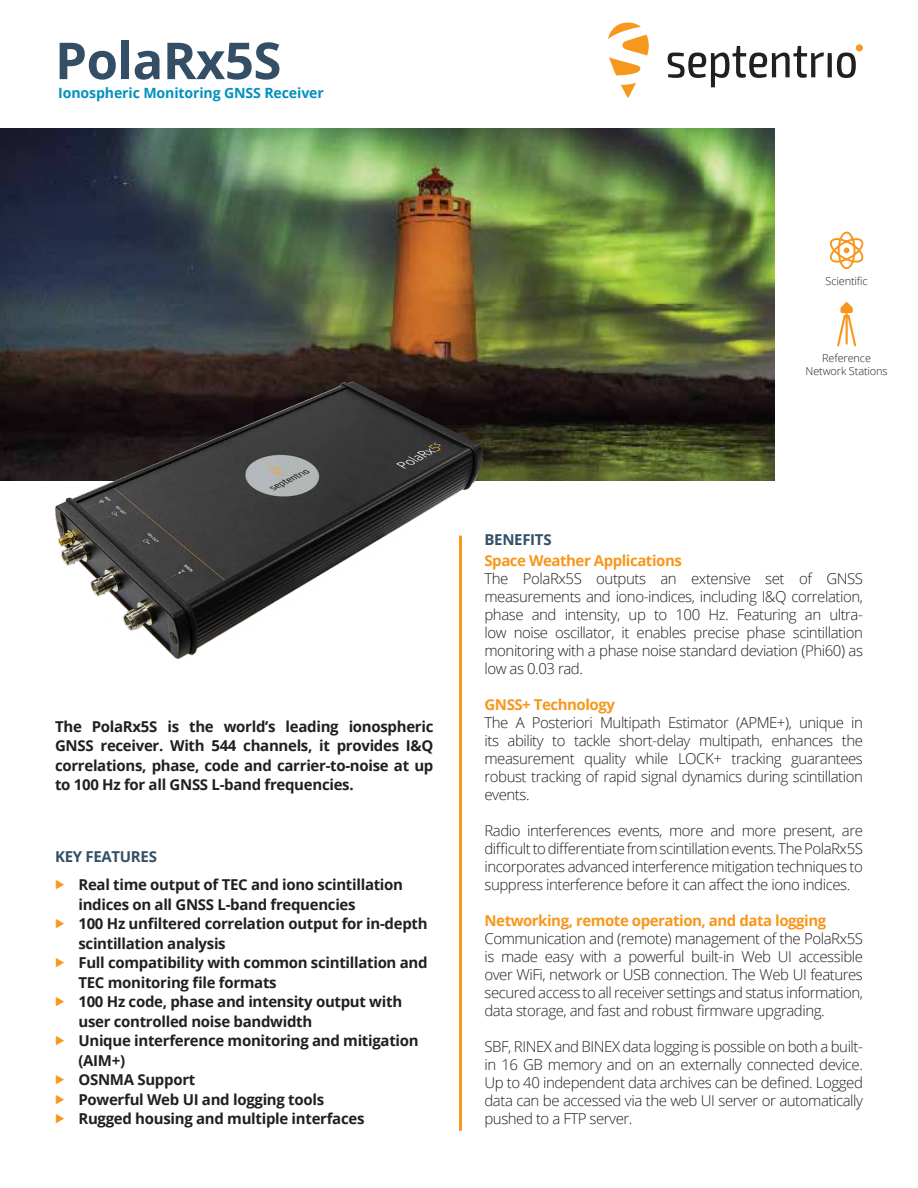
<style>
.page{position:relative;width:918px;height:1188px;background:#fff}
.page>*{position:absolute;margin:0;border:0;box-sizing:border-box;transform-origin:0 0}
.t1{font:700 51px "Open Sans";letter-spacing:-.01em;color:#344f65}
.t2{font:300 15px/18px "Open Sans";letter-spacing:-.03em;color:#231f20;text-align:justify}
.t3{font:700 15px/19.5px "Open Sans";letter-spacing:-.02em;color:#231f20;text-align:justify}
.t4{font:700 15px "Open Sans";letter-spacing:-.03em;color:#f7971d}
.t5{font:700 15px "Open Sans";letter-spacing:-.02em;color:#344f65}
.t6{font:700 14.1px "Open Sans";letter-spacing:-.01em;color:#0092bd}
.t7{font:300 10.95px/13px "Open Sans";letter-spacing:-.01em;color:#231f20;text-align:center}
</style>
<div class="page">
<img style="left:0;top:128px;width:775px;height:353px">
<img style="left:12px;top:360px;width:498px;height:299px">
<svg style="left:829px;top:231px;width:35px;height:39px"></svg>
<hr style="left:459px;top:536px;width:3px;height:595px;background:#f7971d">
<svg style="left:608px;top:23px;width:41px;height:53px"></svg>
<svg style="left:621px;top:83px;width:15px;height:15px"></svg>
<div style="left:856px;top:44px;width:7px;height:7px;background:#f79725;border-radius:50%"></div>
<svg style="left:668px;top:46px;width:188px;height:41px"></svg>
<svg style="left:837px;top:302px;width:20px;height:45px"></svg>
<h1 class="t1" style="left:55px;top:25px;width:228px">PolaRx5S</h1>
<p class="t6" style="left:58px;top:82px;width:267px">Ionospheric Monitoring GNSS Receiver</p>
<p class="t7" style="left:825px;top:274px;width:44px">Scientific</p>
<p class="t7" style="left:806px;top:351px;width:84px">Reference<br>Network Stations</p>
<p class="t3" style="left:55px;top:716px;width:380px">The PolaRx5S is the world’s leading ionospheric GNSS receiver. With 544 channels, it provides I&amp;Q correlations, phase, code and carrier-to-noise at up to 100 Hz for all GNSS L-band frequencies.</p>
<p class="t5" style="left:55px;top:846px;width:103px">KEY FEATURES</p>
<p class="t3" style="left:78px;top:875px;width:351px;text-align:left">Real time output of TEC and iono scintillation indices on all GNSS L-band frequencies<br>100 Hz unfiltered correlation output for in-depth scintillation analysis<br>Full compatibility with common scintillation and TEC monitoring file formats<br>100 Hz code, phase and intensity output with user controlled noise bandwidth<br>Unique interference monitoring and mitigation (AIM+)<br>OSNMA Support<br>Powerful Web UI and logging tools<br>Rugged housing and multiple interfaces</p>
<p class="t5" style="left:485px;top:529px;width:69px">BENEFITS</p>
<p class="t4" style="left:485px;top:550px;width:199px">Space Weather Applications</p>
<p class="t2" style="left:485px;top:569px;width:380px">The PolaRx5S outputs an extensive set of GNSS measurements and iono-indices, including I&amp;Q correlation, phase and intensity, up to 100 Hz. Featuring an ultra&shy;low noise oscillator, it enables precise phase scintillation monitoring with a phase noise standard deviation (Phi60) as low as 0.03 rad.</p>
<p class="t4" style="left:485px;top:694px;width:132px">GNSS+ Technology</p>
<p class="t2" style="left:485px;top:713px;width:380px">The A Posteriori Multipath Estimator (APME+), unique in its ability to tackle short-delay multipath, enhances the measurement quality while LOCK+ tracking guarantees robust tracking of rapid signal dynamics during scintillation events.</p>
<p class="t2" style="left:485px;top:821px;width:380px">Radio interferences events, more and more present, are difficult to differentiate from scintillation events. The PolaRx5S incorporates advanced interference mitigation techniques to suppress interference before it can affect the iono indices.</p>
<p class="t4" style="left:485px;top:910px;width:343px">Networking, remote operation, and data logging</p>
<p class="t2" style="left:485px;top:929px;width:380px">Communication and (remote) management of the PolaRx5S is made easy with a powerful built-in Web UI accessible over WiFi, network or USB connection. The Web UI features secured access to all receiver settings and status information, data storage, and fast and robust firmware upgrading.</p>
<p class="t2" style="left:485px;top:1037px;width:380px">SBF, RINEX and BINEX data logging is possible on both a built&shy;in 16 GB memory and on an externally connected device.<br>Up to 40 independent data archives can be defined. Logged data can be accessed via the web UI server or automatically pushed to a FTP server.</p>
</div>
